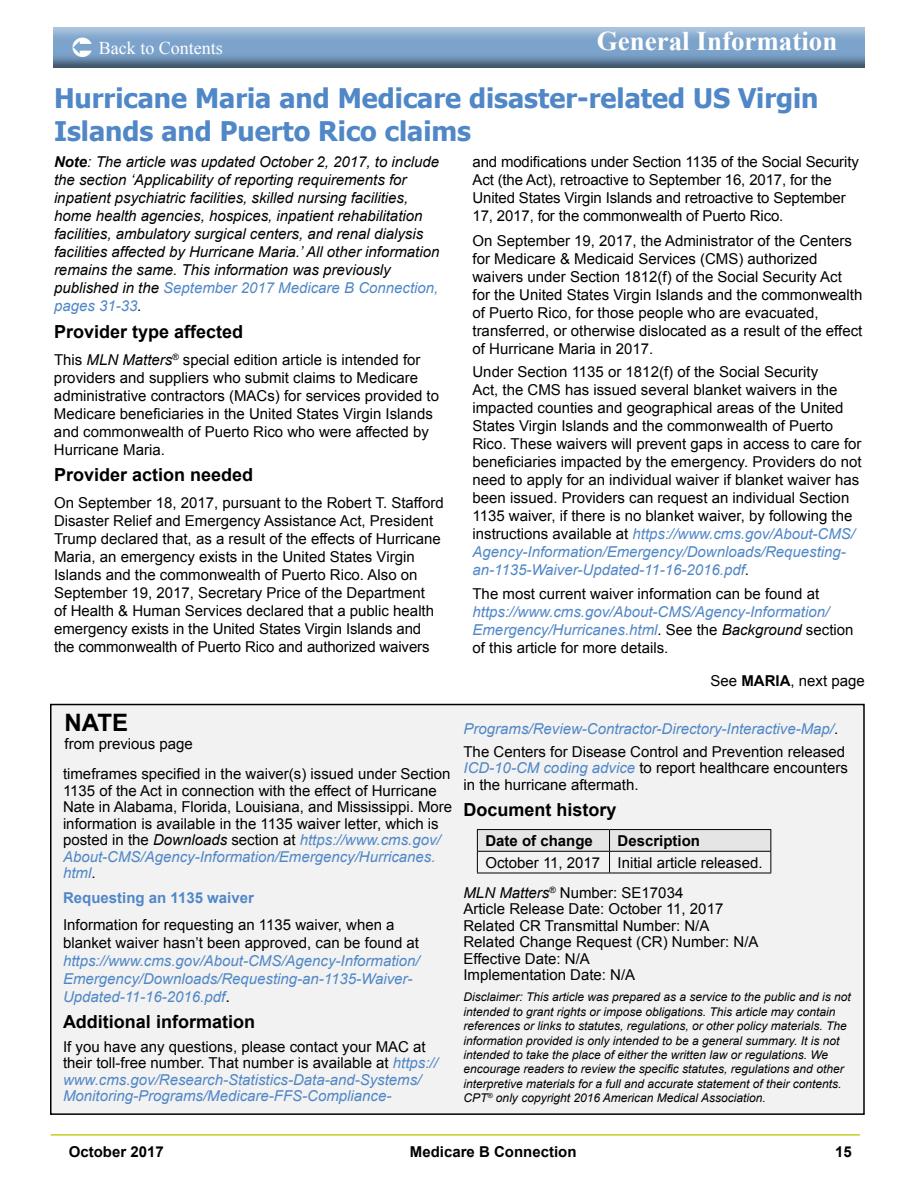
<style>
.page{position:relative;width:918px;height:1188px;background:#fff}
.page>*{position:absolute;margin:0;border:0;box-sizing:border-box;transform-origin:0 0}
.t1{font:700 27px/32.4px "Tahoma";color:#5087c7}
.t2{font:700 27px "Times New Roman";color:#fff}
.t3{font:700 24px "Arial";color:#000}
.t4{font:700 18px "Arial";color:#000}
.t5{font:18px "Times New Roman";color:#fff}
.t6{font:15px/18px "Arial";color:#000}
.t7{font:italic 15px/18px "Arial";color:#5087c7}
.t8{font:italic 15px/18px "Arial";color:#000}
.t9{font:700 15px "Arial";color:#000}
.t10{font:700 15px "Arial";color:#5087c7}
.t11{font:italic 12px/14.4px "Arial";color:#000}
.s1{font-weight:700}
.s2{color:#5087c7}
.s3{font-style:italic}
.s4{font-style:italic;color:#5087c7}
.s5{font-style:normal;color:#000}
.s6{color:#000}
.s7{font-style:normal;font-size:16.5px;color:#000}
</style>
<div class="page">
<hr style="left:51px;top:1134px;width:809px;height:2px;background:#c2cd23">
<img style="left:54px;top:27px;width:810px;height:40px">
<div style="left:51px;top:705px;width:813px;height:409px;background:#f2f2f2"></div>
<div style="left:50px;top:704px;width:815px;height:411px;border:2px solid #000"></div>
<hr style="left:477px;top:829px;width:133px;height:1px;background:#000">
<hr style="left:610px;top:829px;width:161px;height:1px;background:#000">
<svg style="left:477px;top:830px;width:294px;height:43px"></svg>
<hr style="left:477px;top:873px;width:133px;height:1px;background:#000">
<hr style="left:610px;top:873px;width:161px;height:1px;background:#000">
<svg style="left:73px;top:37px;width:29px;height:20px"></svg>
<h1 class="t2" style="left:597px;top:23px;width:242px">General Information</h1>
<p class="t5" style="left:109px;top:35px;width:126px">Back to Contents</p>
<h1 class="t2" style="left:443px;top:26px;width:395px">About the Medicare B Connection</h1>
<p class="t5" style="left:99px;top:35px;width:126px">Back to Contents</p>
<h1 class="t1" style="left:54px;top:81px;width:766px">Hurricane Maria and Medicare disaster-related US Virgin<br>Islands and Puerto Rico claims</h1>
<p class="t8" style="left:54px;top:153px;width:387px"><span class="s1">Note</span>: The article was updated October 2, 2017, to include the section ‘Applicability of reporting requirements for inpatient psychiatric facilities, skilled nursing facilities, home health agencies, hospices, inpatient rehabilitation facilities, ambulatory surgical centers, and renal dialysis facilities affected by Hurricane Maria.’ All other information remains the same. This information was previously published in the <span class="s2">September 2017 Medicare B Connection, pages 31-33</span>.</p>
<p class="t4" style="left:54px;top:319px;width:191px">Provider type affected</p>
<p class="t6" style="left:54px;top:351px;width:387px">This <span class="s3">MLN Matters</span><sup>®</sup> special edition article is intended for providers and suppliers who submit claims to Medicare administrative contractors (MACs) for services provided to Medicare beneficiaries in the United States Virgin Islands and commonwealth of Puerto Rico who were affected by Hurricane Maria.</p>
<p class="t4" style="left:54px;top:463px;width:201px">Provider action needed</p>
<p class="t6" style="left:54px;top:494px;width:391px">On September 18, 2017, pursuant to the Robert T. Stafford Disaster Relief and Emergency Assistance Act, President Trump declared that, as a result of the effects of Hurricane Maria, an emergency exists in the United States Virgin Islands and the commonwealth of Puerto Rico. Also on September 19, 2017, Secretary Price of the Department<br>of Health &amp; Human Services declared that a public health emergency exists in the United States Virgin Islands and the commonwealth of Puerto Rico and authorized waivers</p>
<p class="t6" style="left:472px;top:153px;width:388px">and modifications under Section 1135 of the Social Security Act (the Act), retroactive to September 16, 2017, for the United States Virgin Islands and retroactive to September 17, 2017, for the commonwealth of Puerto Rico.</p>
<p class="t6" style="left:472px;top:232px;width:391px">On September 19, 2017, the Administrator of the Centers for Medicare &amp; Medicaid Services (CMS) authorized waivers under Section 1812(f) of the Social Security Act for the United States Virgin Islands and the commonwealth of Puerto Rico, for those people who are evacuated, transferred, or otherwise dislocated as a result of the effect of Hurricane Maria in 2017.</p>
<p class="t6" style="left:472px;top:362px;width:391px">Under Section 1135 or 1812(f) of the Social Security<br>Act, the CMS has issued several blanket waivers in the impacted counties and geographical areas of the United States Virgin Islands and the commonwealth of Puerto Rico. These waivers will prevent gaps in access to care for beneficiaries impacted by the emergency. Providers do not need to apply for an individual waiver if blanket waiver has been issued. Providers can request an individual Section 1135 waiver, if there is no blanket waiver, by following the instructions available at <span class="s4">https://www.cms.gov/About-CMS/ Agency-Information/Emergency/Downloads/Requesting&shy;an-1135-Waiver-Updated-11-16-2016.pdf</span>.</p>
<p class="t6" style="left:472px;top:585px;width:348px">The most current waiver information can be found at</p>
<p class="t7" style="left:472px;top:603px;width:383px">https://www.cms.gov/About-CMS/Agency-Information/<br>Emergency/Hurricanes.html<span class="s5">. See the</span> <span class="s6">Background</span> <span class="s5">section of this article for more details.</span></p>
<p class="t6" style="left:711px;top:672px;width:156px">See <span class="s1">MARIA</span>, next page</p>
<h2 class="t3" style="left:65px;top:707px;width:65px">NATE</h2>
<p class="t6" style="left:65px;top:735px;width:130px">from previous page</p>
<p class="t6" style="left:63px;top:766px;width:391px;line-height:16.5px">timeframes specified in the waiver(s) issued under Section 1135 of the Act in connection with the effect of Hurricane Nate in Alabama, Florida, Louisiana, and Mississippi. More information is available in the 1135 waiver letter, which is posted in the <span class="s3">Downloads</span> section at <span class="s4">https://www.cms.gov/ About-CMS/Agency-Information/Emergency/Hurricanes. html</span>.</p>
<p class="t10" style="left:63px;top:888px;width:192px">Requesting an 1135 waiver</p>
<p class="t6" style="left:63px;top:916px;width:358px">Information for requesting an 1135 waiver, when a blanket waiver hasn’t been approved, can be found at</p>
<p class="t7" style="left:63px;top:952px;width:358px">https://www.cms.gov/About-CMS/Agency-Information/<br>Emergency/Downloads/Requesting-an-1135-Waiver-<br>Updated-11-16-2016.pdf<span class="s7">.</span></p>
<p class="t4" style="left:63px;top:1010px;width:194px">Additional information</p>
<p class="t7" style="left:63px;top:1038px;width:376px;line-height:16.5px"><span class="s5">If you have any questions, please contact your MAC at their toll-free number. That number is available at</span> https:// www.cms.gov/Research-Statistics-Data-and-Systems/ Monitoring-Programs/Medicare-FFS-Compliance-</p>
<p class="t7" style="left:464px;top:717px;width:383px;line-height:23.2px">Programs/Review-Contractor-Directory-Interactive-Map/<span class="s5">.<br>The Centers for Disease Control and Prevention released</span></p>
<p class="t6" style="left:464px;top:760px;width:386px;line-height:16.5px"><span class="s4">ICD-10-CM coding advice</span> to report healthcare encounters in the hurricane aftermath.</p>
<p class="t4" style="left:464px;top:798px;width:155px">Document history</p>
<p class="t9" style="left:485px;top:831px;width:109px">Date of change</p>
<p class="t9" style="left:618px;top:831px;width:84px">Description</p>
<p class="t6" style="left:464px;top:847px;width:301px;line-height:30.3px;text-indent:22px">October 11, 2017 Initial article released.<br><span class="s3">MLN Matters</span><sup>®</sup> Number: SE17034</p>
<p class="t6" style="left:463px;top:901px;width:297px;line-height:16.5px">Article Release Date: October 11, 2017<br>Related CR Transmittal Number: N/A<br>Related Change Request (CR) Number: N/A<br>Effective Date: N/A<br>Implementation Date: N/A</p>
<p class="t11" style="left:464px;top:990px;width:389px">Disclaimer: This article was prepared as a service to the public and is not intended to grant rights or impose obligations. This article may contain references or links to statutes, regulations, or other policy materials. The information provided is only intended to be a general summary. It is not intended to take the place of either the written law or regulations. We encourage readers to review the specific statutes, regulations and other interpretive materials for a full and accurate statement of their contents.<br>CPT<sup>®</sup> only copyright 2016 American Medical Association.</p>
<p class="t9" style="left:69px;top:1142px;width:97px">October 2017</p>
<p class="t9" style="left:410px;top:1141px;width:168px">Medicare B Connection</p>
<p class="t9" style="left:835px;top:1141px;width:18px">15</p>
</div>
